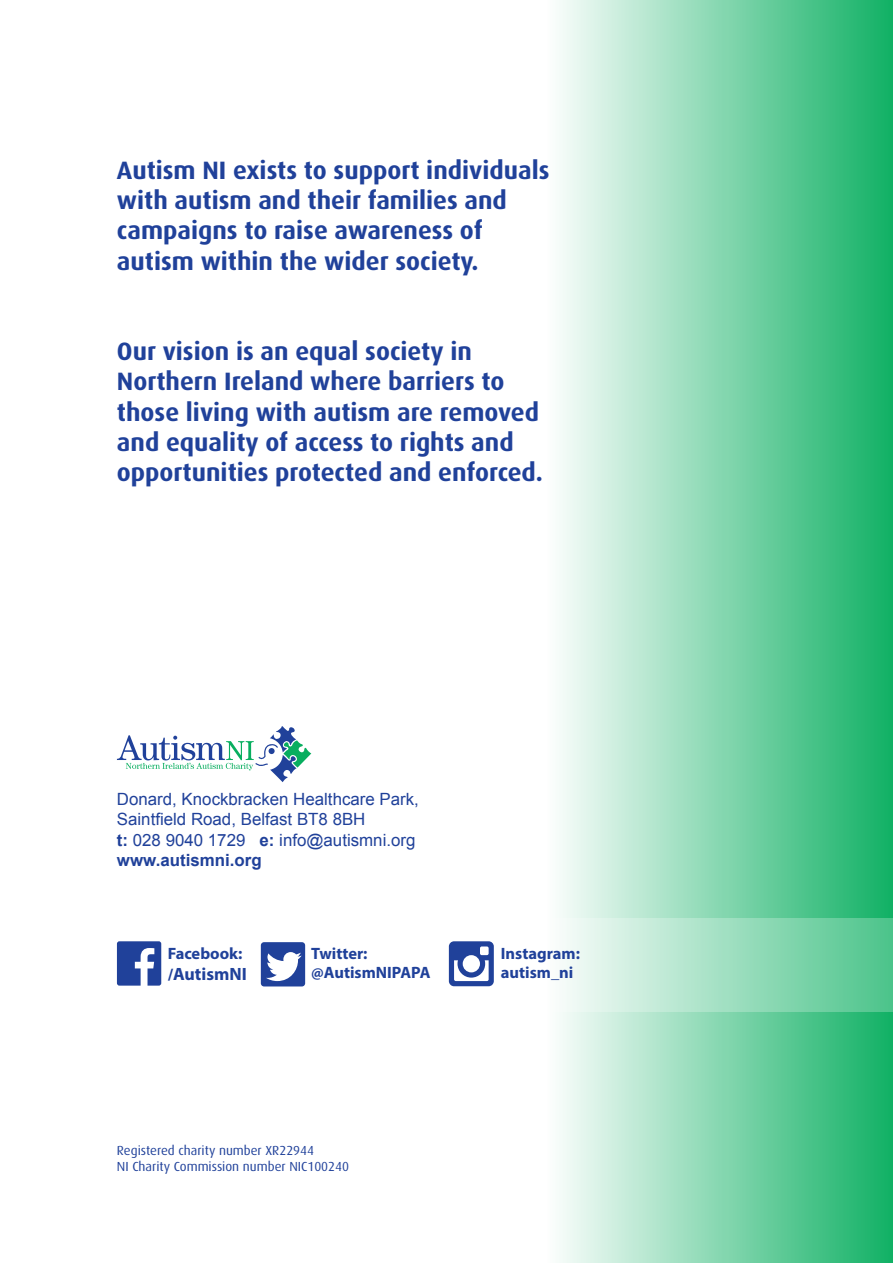
<style>
.page{position:relative;width:893px;height:1263px;background:#fff}
.page>*{position:absolute;margin:0;border:0;box-sizing:border-box;transform-origin:0 0}
.t1{font:700 25.2px/30.2px "Dax";color:#20419a}
.t2{font:700 17.85px "Myriad Pro";color:#20419a}
.t3{font:16.8px/20.2px "Arial";color:#20419a}
.t4{font:700 16.8px "Arial";color:#20419a}
.t5{font:700 16.5px "Myriad Pro";color:#20419a}
.t6{font:13.2px "Dax";color:#20419a}
.s1{font-weight:700}
.s2{font-size:16.5px}
</style>
<div class="page">
<div style="left:547px;top:0;width:346px;height:1263px;background:linear-gradient(to right,#fdfefd,#11b165)"></div>
<svg style="left:117px;top:726px;width:194px;height:56px"></svg>
<svg style="left:116px;top:918px;width:777px;height:94px"></svg>
<svg style="left:261px;top:942px;width:44px;height:44px"></svg>
<svg style="left:117px;top:941px;width:44px;height:45px"></svg>
<svg style="left:449px;top:941px;width:45px;height:45px"></svg>
<p class="t1" style="left:117px;top:155px;width:434px">Autism NI exists to support individuals with autism and their families and campaigns to raise awareness of autism within the wider society.</p>
<p class="t1" style="left:117px;top:336px;width:428px">Our vision is an equal society in Northern Ireland where barriers to those living with autism are removed and equality of access to rights and opportunities protected and enforced.</p>
<p class="t3" style="left:117px;top:789px;width:303px">Donard, Knockbracken Healthcare Park,<br>Saintfield Road, Belfast BT8 8BH</p>
<p class="t3" style="left:117px;top:830px;width:300px"><span class="s1">t:</span> 028 9040 1729 <span class="s1">e:</span> info@autismni.org</p>
<p class="t4" style="left:117px;top:849px;width:146px">www.autismni.org</p>
<p class="t5" style="left:168px;top:943px;width:76px">Facebook:</p>
<p class="t2" style="left:168px;top:962px;width:81px"><span class="s2">/</span>AutismNI</p>
<p class="t5" style="left:311px;top:942px;width:58px">Twitter:</p>
<p class="t5" style="left:311px;top:961px;width:121px">@AutismNIPAPA</p>
<p class="t6" style="left:117px;top:1143px;width:199px">Registered charity number XR22944</p>
<p class="t6" style="left:117px;top:1159px;width:234px">NI Charity Commission number NIC100240</p>
<p class="t5" style="left:501px;top:942px;width:81px">Instagram:</p>
<p class="t5" style="left:501px;top:961px;width:74px">autism_ni</p>
</div>
